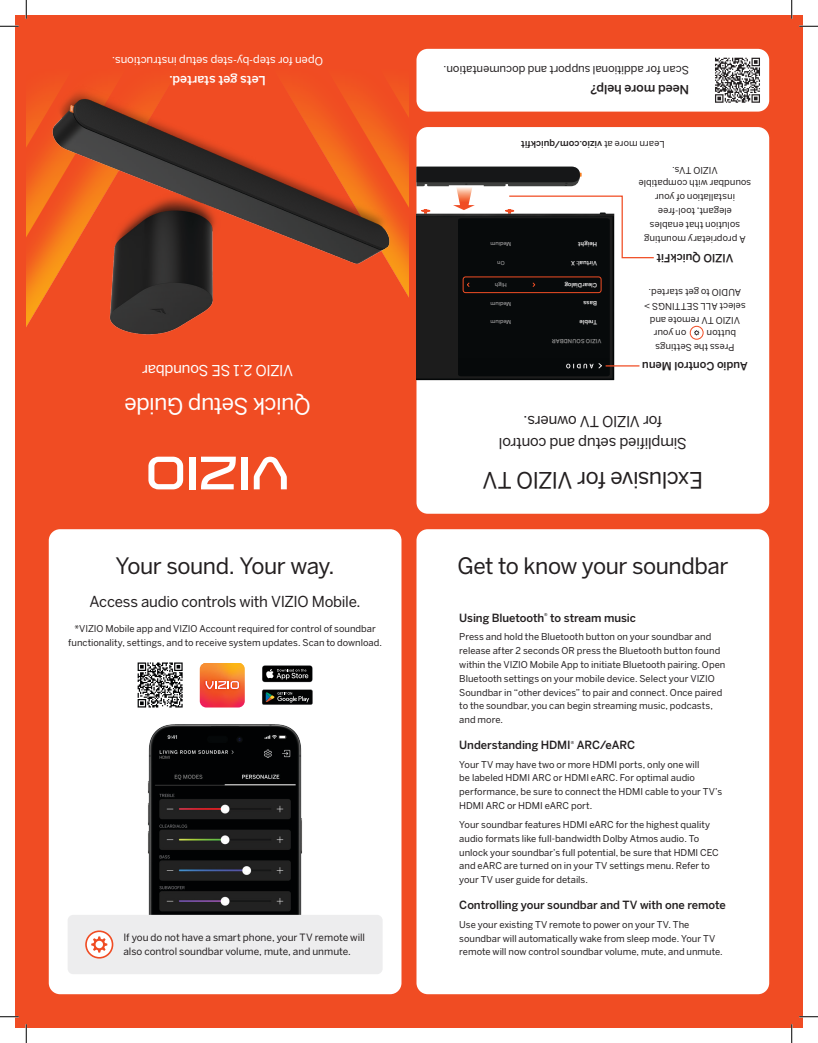
<style>
.page{position:relative;width:818px;height:1043px;background:#fff}
.page>*{position:absolute;margin:0;border:0;box-sizing:border-box;transform-origin:0 0}
.t1{font:22.5px "Benton Sans";letter-spacing:-.025em;color:#231f20}
.t2{font:22.5px "Benton Sans";letter-spacing:-.025em;color:#fff}
.t3{font:15px/22.5px "Benton Sans";letter-spacing:-.02em;color:#231f20;text-align:center}
.t4{font:15px "Benton Sans";letter-spacing:-.02em;color:#fff}
.t5{font:500 12.5px "Benton Sans";letter-spacing:-.01em;color:#fff}
.t6{font:500 12.5px "Benton Sans";letter-spacing:-.01em;color:#231f20}
.t7{font:500 11.25px "Benton Sans";letter-spacing:-.005em;color:#231f20}
.t8{font:11.25px "Benton Sans";letter-spacing:-.005em;color:#231f20}
.t9{font:11.25px "Benton Sans";letter-spacing:-.01em;color:#fff}
.t10{font:10px/13.8px "Benton Sans";color:#231f20}
.t11{font:9.38px/13.8px "Benton Sans";color:#231f20}
.t12{font:500 9.38px "Benton Sans";color:#231f20}
.t13{font:500 6px "Benton Sans";color:#f1f0f0}
.t14{font:500 5.62px "Benton Sans";letter-spacing:.005em;color:#949494}
.t15{font:5.5px "Benton Sans";color:#b9b8b9}
.s1{font-weight:400}
</style>
<div class="page">
<div style="left:15px;top:15px;width:787px;height:1013px;background:#f04c23"></div>
<img style="left:26px;top:91px;width:383px;height:399px">
<div style="left:416px;top:529px;width:353px;height:465px;background:#fff;border-radius:11px"></div>
<div style="left:49px;top:529px;width:352px;height:465px;background:#fff;border-radius:11px"></div>
<div style="left:416px;top:49px;width:353px;height:63px;background:#fff;border-radius:11px"></div>
<img style="left:148px;top:724px;width:154px;height:190px">
<div style="left:416px;top:127px;width:353px;height:387px;background:#fff;border-radius:11px"></div>
<img style="left:416px;top:209px;width:198px;height:172px">
<svg style="left:458px;top:195px;width:196px;height:181px"></svg>
<div style="left:463px;top:277px;width:138px;height:16px;border:1px solid #f04e25;border-radius:3px"></div>
<img style="left:453px;top:187px;width:22px;height:23px">
<svg style="left:416px;top:167px;width:165px;height:19px;background:#232424"></svg>
<svg style="left:689px;top:326px;width:14px;height:13px"></svg>
<svg style="left:694px;top:330px;width:5px;height:5px"></svg>
<hr style="left:605px;top:365px;width:34px;height:1px;background:#f04c23">
<svg style="left:254px;top:456px;width:33px;height:33px"></svg>
<div style="left:242px;top:456px;width:6px;height:33px;background:#fff"></div>
<svg style="left:201px;top:456px;width:35px;height:33px"></svg>
<div style="left:189px;top:456px;width:6px;height:33px;background:#fff"></div>
<svg style="left:148px;top:456px;width:35px;height:33px"></svg>
<div style="left:68px;top:914px;width:314px;height:60px;background:#ededee;border-radius:6px"></div>
<svg style="left:85px;top:930px;width:28px;height:28px"></svg>
<svg style="left:91px;top:936px;width:16px;height:16px"></svg>
<svg style="left:715px;top:58px;width:45px;height:45px"></svg>
<img style="left:38px;top:89px;width:364px;height:302px">
<svg style="left:262px;top:689px;width:50px;height:15px"></svg>
<svg style="left:262px;top:665px;width:50px;height:17px"></svg>
<svg style="left:138px;top:662px;width:45px;height:45px"></svg>
<svg style="left:200px;top:663px;width:45px;height:44px;background:#f26e40"></svg>
<svg style="left:0;top:25px;width:19px;height:2px"></svg>
<svg style="left:799px;top:25px;width:19px;height:2px"></svg>
<svg style="left:0;top:1016px;width:19px;height:1px"></svg>
<svg style="left:799px;top:1015px;width:19px;height:2px"></svg>
<svg style="left:25px;top:0;width:2px;height:19px"></svg>
<svg style="left:25px;top:1024px;width:2px;height:18px"></svg>
<svg style="left:790px;top:0;width:2px;height:19px"></svg>
<svg style="left:790px;top:1024px;width:2px;height:18px"></svg>
<p class="t9" style="left:323px;top:68px;width:212px;rotate:-180deg">Open for step-by-step setup instructions.</p>
<p class="t5" style="left:266px;top:88px;width:98px;rotate:-180deg">Lets get started.</p>
<p class="t4" style="left:293px;top:379px;width:153px;rotate:-180deg">VIZIO 2.1 SE Soundbar</p>
<p class="t2" style="left:311px;top:420px;width:188px;rotate:-180deg">Quick Setup Guide</p>
<p class="t8" style="left:689px;top:77px;width:247px;rotate:-180deg">Scan for additional support and documentation.</p>
<p class="t6" style="left:689px;top:97px;width:100px;rotate:-180deg">Need more help?</p>
<p class="t12" style="left:664px;top:151px;width:145px;rotate:-180deg"><span class="s1">Learn more at</span> vizio.com/quickfit</p>
<p class="t15" style="left:511px;top:247px;width:22px;rotate:-180deg">Medium</p>
<p class="t13" style="left:597px;top:247px;width:20px;rotate:-180deg">Height</p>
<p class="t15" style="left:504px;top:266px;width:9px;rotate:-180deg">On</p>
<p class="t13" style="left:597px;top:266px;width:28px;rotate:-180deg">Virtual: X</p>
<p class="t15" style="left:507px;top:288px;width:13px;rotate:-180deg">High</p>
<p class="t13" style="left:597px;top:289px;width:34px;rotate:-180deg">ClearDialog</p>
<p class="t15" style="left:511px;top:307px;width:22px;rotate:-180deg">Medium</p>
<p class="t13" style="left:597px;top:307px;width:15px;rotate:-180deg">Bass</p>
<p class="t15" style="left:511px;top:325px;width:22px;rotate:-180deg">Medium</p>
<p class="t13" style="left:597px;top:326px;width:19px;rotate:-180deg">Treble</p>
<p class="t14" style="left:601px;top:344px;width:51px;rotate:-180deg">VIZIO SOUNDBAR</p>
<p class="t11" style="left:751px;top:246px;width:114px;text-align:center;rotate:-180deg">A proprietary mounting solution that enables elegant, tool-free installation of your soundbar with compatible<br>VIZIO TVs.</p>
<p class="t7" style="left:733px;top:265px;width:78px;rotate:-180deg">VIZIO QuickFit</p>
<p class="t11" style="left:741px;top:299px;width:94px;rotate:-180deg">AUDIO to get started.</p>
<p class="t11" style="left:745px;top:313px;width:103px;rotate:-180deg">select ALL SETTINGS &gt;</p>
<p class="t11" style="left:740px;top:327px;width:92px;rotate:-180deg">VIZIO TV remote and</p>
<p class="t11" style="left:686px;top:340px;width:34px;rotate:-180deg">on your</p>
<p class="t11" style="left:736px;top:354px;width:82px;rotate:-180deg">Press the Settings button</p>
<p class="t7" style="left:747px;top:373px;width:107px;rotate:-180deg">Audio Control Menu</p>
<p class="t3" style="left:686px;top:455px;width:189px;rotate:-180deg">Simplified setup and control for VIZIO TV owners.</p>
<p class="t1" style="left:703px;top:493px;width:222px;rotate:-180deg">Exclusive for VIZIO TV</p>
<p class="t1" style="left:116px;top:552px;width:220px">Your sound. Your way.</p>
<p class="t1" style="left:457px;top:552px;width:272px">Get to know your soundbar</p>
<p class="t3" style="left:90px;top:590px;width:272px">Access audio controls with VIZIO Mobile.</p>
<p class="t11" style="left:68px;top:622px;width:315px;text-align:center">*VIZIO Mobile app and VIZIO Account required for control of soundbar functionality, settings, and to receive system updates. Scan to download.</p>
<p class="t10" style="left:123px;top:930px;width:243px">If you do not have a smart phone, your TV remote will also control soundbar volume, mute, and unmute.</p>
<p class="t7" style="left:459px;top:611px;width:178px">Using Bluetooth<sup>®</sup> to stream music</p>
<p class="t11" style="left:459px;top:630px;width:268px">Press and hold the Bluetooth button on your soundbar and release after 2 seconds OR press the Bluetooth button found within the VIZIO Mobile App to initiate Bluetooth pairing. Open Bluetooth settings on your mobile device. Select your VIZIO Soundbar in “other devices” to pair and connect. Once paired to the soundbar, you can begin streaming music, podcasts, and more.</p>
<p class="t7" style="left:459px;top:738px;width:177px">Understanding HDMI<sup>®</sup> ARC/eARC</p>
<p class="t11" style="left:459px;top:757px;width:264px">Your TV may have two or more HDMI ports, only one will<br>be labeled HDMI ARC or HDMI eARC. For optimal audio performance, be sure to connect the HDMI cable to your TV’s HDMI ARC or HDMI eARC port.</p>
<p class="t11" style="left:459px;top:818px;width:261px">Your soundbar features HDMI eARC for the highest quality audio formats like full-bandwidth Dolby Atmos audio. To unlock your soundbar’s full potential, be sure that HDMI CEC and eARC are turned on in your TV settings menu. Refer to your TV user guide for details.</p>
<p class="t7" style="left:459px;top:898px;width:268px">Controlling your soundbar and TV with one remote</p>
<p class="t11" style="left:459px;top:917px;width:265px">Use your existing TV remote to power on your TV. The soundbar will automatically wake from sleep mode. Your TV remote will now control soundbar volume, mute, and unmute.</p>
</div>
